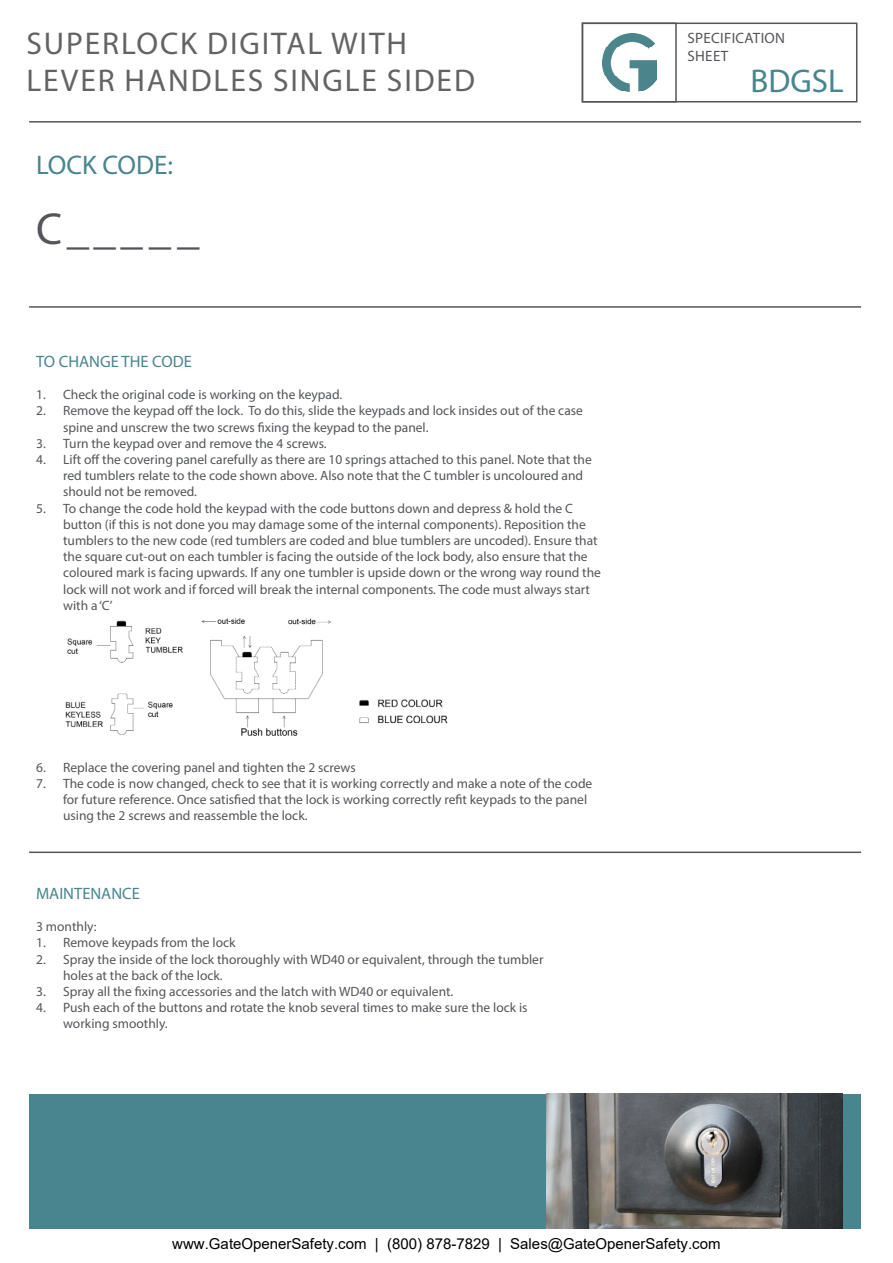
<style>
.page{position:relative;width:893px;height:1263px;background:#fff}
.page>*{position:absolute;margin:0;border:0;box-sizing:border-box;transform-origin:0 0}
.t1{font:45px "Myriad Pro";color:#54555a}
.t2{font:33px "Myriad Pro";color:#48858e}
.t3{font:31.5px/37.8px "Myriad Pro";letter-spacing:.06em;color:#636366}
.t4{font:27px "Myriad Pro";color:#48858e}
.t5{font:16.5px "Myriad Pro";color:#48858e}
.t6{font:15px "Arial";color:#000}
.t7{font:15px/18px "Myriad Pro";letter-spacing:.02em;color:#54555a}
.t8{font:13.5px/16.2px "Myriad Pro";color:#54555a}
</style>
<div class="page">
<hr style="left:29px;top:121px;width:832px;height:2px;background:#54555a">
<hr style="left:29px;top:306px;width:832px;height:2px;background:#54555a">
<img style="left:65px;top:618px;width:383px;height:118px">
<div style="left:30px;top:1094px;width:831px;height:134px;background:#48858e"></div>
<img style="left:546px;top:1094px;width:296px;height:134px">
<div style="left:582px;top:23px;width:275px;height:79px;border:2px solid #54555a"></div>
<div style="left:582px;top:23px;width:95px;height:79px;border:2px solid #54555a"></div>
<img style="left:602px;top:33px;width:54px;height:59px">
<hr style="left:29px;top:851px;width:832px;height:2px;background:#54555a">
<p class="t3" style="left:26px;top:24px;width:450px">SUPERLOCK DIGITAL WITH<br>LEVER HANDLES SINGLE SIDED</p>
<p class="t7" style="left:687px;top:29px;width:99px">SPECIFICATION<br>SHEET</p>
<p class="t2" style="left:751px;top:61px;width:95px">BDGSL</p>
<p class="t4" style="left:36px;top:148px;width:138px">LOCK CODE:</p>
<p class="t1" style="left:36px;top:201px;width:165px">C_____</p>
<p class="t5" style="left:36px;top:351px;width:157px">TO CHANGE THE CODE</p>
<p class="t8" style="left:36px;top:386px;width:308px">1. Check the original code is working on the keypad.</p>
<p class="t8" style="left:63px;top:402px;width:521px;text-indent:-27px">2. Remove the keypad off the lock. To do this, slide the keypads and lock insides out of the case spine and unscrew the two screws fixing the keypad to the panel.</p>
<p class="t8" style="left:36px;top:435px;width:292px">3. Turn the keypad over and remove the 4 screws.</p>
<p class="t8" style="left:63px;top:451px;width:530px;text-indent:-27px">4. Lift off the covering panel carefully as there are 10 springs attached to this panel. Note that the red tumblers relate to the code shown above. Also note that the C tumbler is uncoloured and should not be removed.</p>
<p class="t8" style="left:63px;top:500px;width:539px;text-indent:-27px">5. To change the code hold the keypad with the code buttons down and depress &amp; hold the C button (if this is not done you may damage some of the internal components). Reposition the tumblers to the new code (red tumblers are coded and blue tumblers are uncoded). Ensure that the square cut-out on each tumbler is facing the outside of the lock body, also ensure that the coloured mark is facing upwards. If any one tumbler is upside down or the wrong way round the lock will not work and if forced will break the internal components. The code must always start with a ‘C’</p>
<p class="t8" style="left:36px;top:759px;width:321px">6. Replace the covering panel and tighten the 2 screws</p>
<p class="t8" style="left:63px;top:775px;width:531px;text-indent:-27px">7. The code is now changed, check to see that it is working correctly and make a note of the code for future reference. Once satisfied that the lock is working correctly refit keypads to the panel using the 2 screws and reassemble the lock.</p>
<p class="t5" style="left:36px;top:883px;width:105px">MAINTENANCE</p>
<p class="t8" style="left:36px;top:918px;width:62px">3 monthly:</p>
<p class="t8" style="left:36px;top:934px;width:201px">1. Remove keypads from the lock</p>
<p class="t8" style="left:63px;top:951px;width:482px;text-indent:-27px">2. Spray the inside of the lock thoroughly with WD40 or equivalent, through the tumbler holes at the back of the lock.</p>
<p class="t8" style="left:36px;top:983px;width:419px">3. Spray all the fixing accessories and the latch with WD40 or equivalent.</p>
<p class="t8" style="left:63px;top:999px;width:466px;text-indent:-27px">4. Push each of the buttons and rotate the knob several times to make sure the lock is working smoothly.</p>
<p class="t6" style="left:172px;top:1234px;width:550px">www.GateOpenerSafety.com | (800) 878-7829 | Sales@GateOpenerSafety.com</p>
</div>
